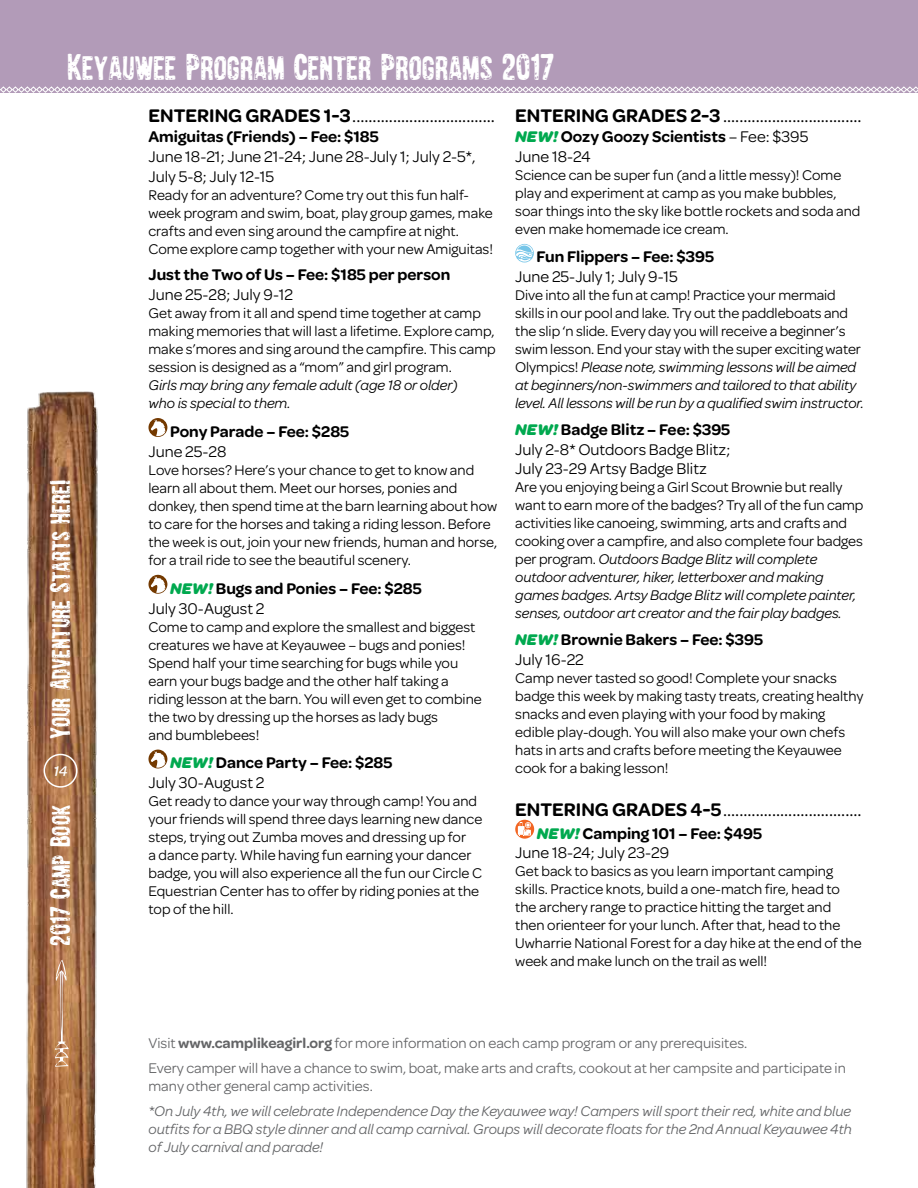
<style>
.page{position:relative;width:918px;height:1188px;background:#fff}
.page>*{position:absolute;margin:0;border:0;box-sizing:border-box;transform-origin:0 0}
.t1{font:37.5px "Barrio Chino";color:#fff}
.t2{font:28.5px "Barrio Chino";color:#fff}
.t3{font:19.5px "Omnes Girl Scouts";color:#000}
.t4{font:600 16.5px/19.8px "Omnes Girl Scouts";color:#000}
.t5{font:16.5px/19.8px "Omnes Girl Scouts";color:#000}
.t6{font:15px/18px "Omnes Girl Scouts";color:#000}
.t7{font:italic 15px/18px "Omnes Girl Scouts";color:#636466;text-align:justify}
.t8{font:15px/24.8px "Omnes Girl Scouts";color:#636466}
.t9{font:italic 15px/18px "Omnes Girl Scouts";color:#000}
.t10{font:italic 500 15px "Omnes Girl Scouts";color:#fff}
.s1{font-weight:600}
.s2{font-weight:700;font-style:italic;color:#00a94f}
.s3{font-weight:400}
.s4{font-style:italic}
</style>
<div class="page">
<img style="left:26px;top:391px;width:73px;height:797px">
<svg style="left:55px;top:960px;width:14px;height:107px"></svg>
<div style="left:44px;top:754px;width:34px;height:34px;border:2px solid #fff;border-radius:50%"></div>
<div style="left:0;top:0;width:918px;height:93px;background:#b29bb8"></div>
<svg style="left:0;top:86px;width:918px;height:7px"></svg>
<div style="left:149px;top:418px;width:18px;height:19px;background:#733900;border-radius:50%"></div>
<svg style="left:151px;top:420px;width:15px;height:16px"></svg>
<svg style="left:149px;top:575px;width:18px;height:19px"></svg>
<svg style="left:151px;top:576px;width:15px;height:17px"></svg>
<div style="left:149px;top:750px;width:18px;height:18px;background:#733900;border-radius:50%"></div>
<svg style="left:151px;top:751px;width:15px;height:17px"></svg>
<svg style="left:515px;top:244px;width:19px;height:18px"></svg>
<svg style="left:516px;top:245px;width:17px;height:17px"></svg>
<svg style="left:515px;top:820px;width:19px;height:19px"></svg>
<svg style="left:518px;top:822px;width:13px;height:14px"></svg>
<h1 class="t1" style="left:68px;top:48px;width:488px">Keyauwee Program Center Programs 2017</h1>
<h3 class="t3" style="left:148px;top:103px;width:348px"><span class="s1">ENTERING GRADES 1-3</span>...................................</h3>
<p class="t4" style="left:148px;top:126px;width:232px">Amiguitas (Friends) – Fee: $185</p>
<p class="t5" style="left:148px;top:146px;width:329px">June 18-21; June 21-24; June 28-July 1; July 2-5*,<br>July 5-8; July 12-15</p>
<p class="t6" style="left:148px;top:185px;width:346px">Ready for an adventure? Come try out this fun half&shy;week program and swim, boat, play group games, make crafts and even sing around the campfire at night.<br>Come explore camp together with your new Amiguitas!</p>
<p class="t4" style="left:148px;top:264px;width:303px">Just the Two of Us – Fee: $185 per person</p>
<p class="t5" style="left:148px;top:284px;width:146px">June 25-28; July 9-12</p>
<p class="t6" style="left:148px;top:303px;width:349px">Get away from it all and spend time together at camp making memories that will last a lifetime. Explore camp, make s’mores and sing around the campfire. This camp session is designed as a “mom” and girl program.</p>
<p class="t9" style="left:148px;top:375px;width:311px">Girls may bring any female adult (age 18 or older) who is special to them.</p>
<p class="t4" style="left:170px;top:421px;width:181px">Pony Parade – Fee: $285</p>
<p class="t5" style="left:149px;top:440px;width:80px">June 25-28</p>
<p class="t6" style="left:148px;top:460px;width:350px">Love horses? Here’s your chance to get to know and learn all about them. Meet our horses, ponies and donkey, then spend time at the barn learning about how to care for the horses and taking a riding lesson. Before the week is out, join your new friends, human and horse, for a trail ride to see the beautiful scenery.</p>
<p class="t4" style="left:149px;top:577px;width:275px;text-indent:22px"><span class="s2">NEW!</span> Bugs and Ponies – Fee: $285<br><span class="s3">July 30-August 2</span></p>
<p class="t6" style="left:148px;top:617px;width:335px">Come to camp and explore the smallest and biggest creatures we have at Keyauwee – bugs and ponies!<br>Spend half your time searching for bugs while you earn your bugs badge and the other half taking a riding lesson at the barn. You will even get to combine the two by dressing up the horses as lady bugs<br>and bumblebees!</p>
<p class="t4" style="left:149px;top:752px;width:246px;text-indent:22px"><span class="s2">NEW!</span> Dance Party – Fee: $285<br><span class="s3">July 30-August 2</span></p>
<p class="t6" style="left:148px;top:791px;width:335px">Get ready to dance your way through camp! You and your friends will spend three days learning new dance steps, trying out Zumba moves and dressing up for<br>a dance party. While having fun earning your dancer badge, you will also experience all the fun our Circle C Equestrian Center has to offer by riding ponies at the top of the hill.</p>
<h3 class="t3" style="left:515px;top:103px;width:348px"><span class="s1">ENTERING GRADES 2-3</span>..................................</h3>
<p class="t4" style="left:515px;top:126px;width:295px"><span class="s2">NEW!</span> Oozy Goozy Scientists <span class="s3">– Fee: $395<br>June 18-24</span></p>
<p class="t6" style="left:515px;top:165px;width:347px">Science can be super fun (and a little messy)! Come play and experiment at camp as you make bubbles, soar things into the sky like bottle rockets and soda and even make homemade ice cream.</p>
<p class="t4" style="left:537px;top:246px;width:179px">Fun Flippers – Fee: $395</p>
<p class="t5" style="left:515px;top:266px;width:164px">June 25-July 1; July 9-15</p>
<p class="t6" style="left:515px;top:285px;width:350px">Dive into all the fun at camp! Practice your mermaid skills in our pool and lake. Try out the paddleboats and the slip ‘n slide. Every day you will receive a beginner’s swim lesson. End your stay with the super exciting water Olympics! <span class="s4">Please note, swimming lessons will be aimed at beginners/non-swimmers and tailored to that ability level. All lessons will be run by a qualified swim instructor.</span></p>
<p class="t5" style="left:515px;top:419px;width:217px;text-align:justify"><span class="s2">NEW!</span> <span class="s1">Badge Blitz – Fee: $395<br></span>July 2-8* Outdoors Badge Blitz; July 23-29 Artsy Badge Blitz</p>
<p class="t6" style="left:515px;top:478px;width:350px">Are you enjoying being a Girl Scout Brownie but really want to earn more of the badges? Try all of the fun camp activities like canoeing, swimming, arts and crafts and cooking over a campfire, and also complete four badges per program. <span class="s4">Outdoors Badge Blitz will complete outdoor adventurer, hiker, letterboxer and making games badges. Artsy Badge Blitz will complete painter, senses, outdoor art creator and the fair play badges.</span></p>
<p class="t4" style="left:515px;top:629px;width:249px"><span class="s2">NEW!</span> Brownie Bakers – Fee: $395<br><span class="s3">July 16-22</span></p>
<p class="t6" style="left:515px;top:668px;width:350px">Camp never tasted so good! Complete your snacks badge this week by making tasty treats, creating healthy snacks and even playing with your food by making edible play-dough. You will also make your own chefs hats in arts and crafts before meeting the Keyauwee cook for a baking lesson!</p>
<h3 class="t3" style="left:515px;top:797px;width:348px"><span class="s1">ENTERING GRADES 4-5</span>..................................</h3>
<p class="t4" style="left:515px;top:822px;width:249px;text-indent:22px"><span class="s2">NEW!</span> Camping 101 – Fee: $495<br><span class="s3">June 18-24; July 23-29</span></p>
<p class="t6" style="left:515px;top:862px;width:348px">Get back to basics as you learn important camping skills. Practice knots, build a one-match fire, head to the archery range to practice hitting the target and then orienteer for your lunch. After that, head to the Uwharrie National Forest for a day hike at the end of the week and make lunch on the trail as well!</p>
<h2 class="t2" style="left:46px;top:739px;width:261px;rotate:-90deg">Your Adventure Starts Here!</h2>
<p class="t10" style="left:53px;top:761px;width:16px">14</p>
<h2 class="t2" style="left:46px;top:946px;width:142px;rotate:-90deg">2017 Camp Book</h2>
<p class="t8" style="left:148px;top:1030px;width:699px">Visit <span class="s1">www.camplikeagirl.org</span> for more information on each camp program or any prerequisites.<br>Every camper will have a chance to swim, boat, make arts and crafts, cookout at her campsite and participate in</p>
<p class="t8" style="left:148px;top:1073px;width:226px">many other general camp activities.</p>
<p class="t7" style="left:148px;top:1101px;width:705px">*On July 4th, we will celebrate Independence Day the Keyauwee way! Campers will sport their red, white and blue outfits for a BBQ style dinner and all camp carnival. Groups will decorate floats for the 2nd Annual Keyauwee 4th of July carnival and parade!</p>
</div>
